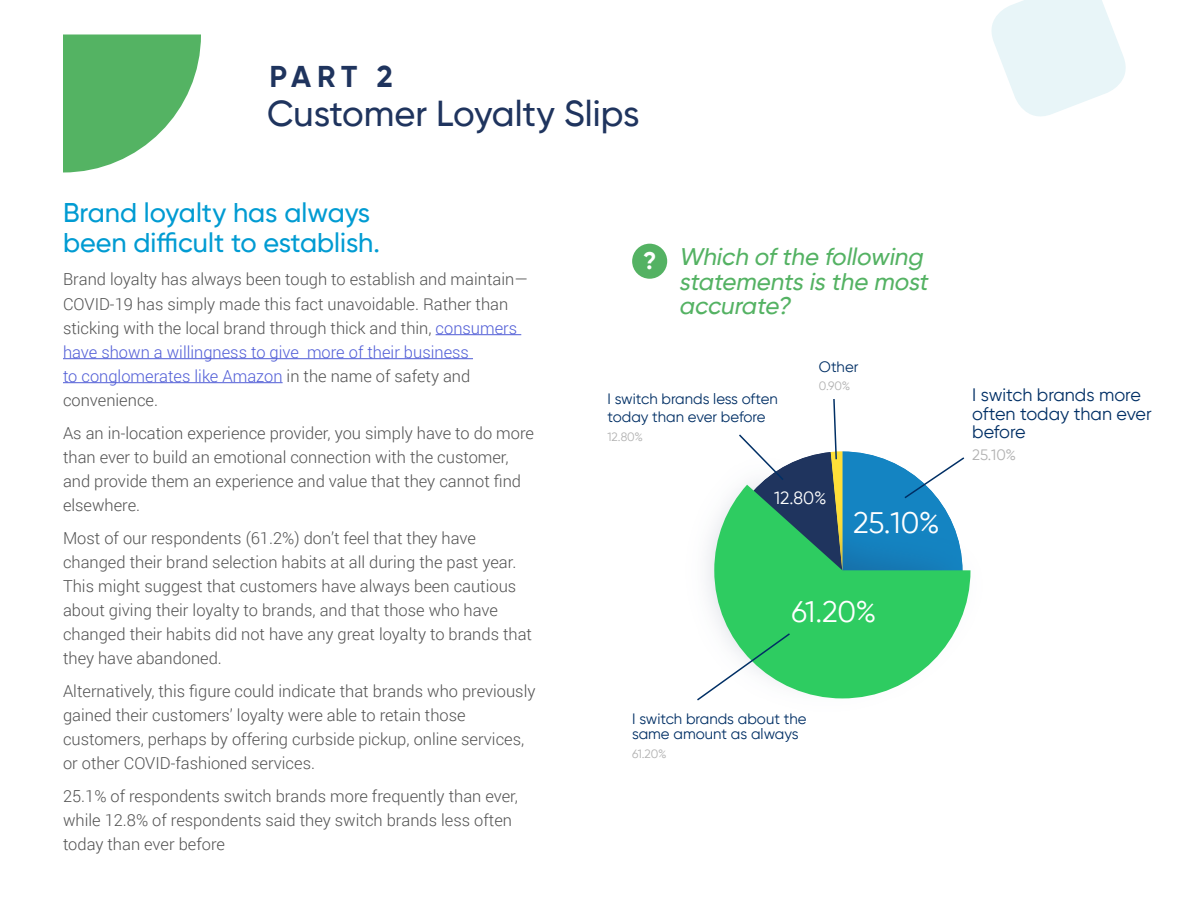
<style>
.page{position:relative;width:1200px;height:900px;background:#fff}
.page>*{position:absolute;margin:0;border:0;box-sizing:border-box;transform-origin:0 0}
.t1{font:500 36px "Gilroy";color:#1f345e}
.t2{font:700 30px "Gilroy";color:#1f345e}
.t3{font:29.55px "Gilroy";letter-spacing:-.01em;color:#fff}
.t4{font:500 27px/30.6px "Gilroy";color:#009bd2}
.t5{font:italic 500 24px/24.6px "Gilroy";color:#54b263}
.t6{font:700 24px "Gilroy";color:#fff}
.t7{font:18px/18.6px "Gilroy";color:#002f65}
.t8{font:17.55px "Gilroy";color:#fff}
.t9{font:300 16.5px/24px "Roboto";color:#515151}
.t10{font:15px/15.6px "Gilroy";color:#002f65}
.t11{font:15px "Gilroy";color:#b1b1b1}
.t12{font:12px "Gilroy";color:#b1b1b1}
.s1{color:#4f5cd6}
</style>
<div class="page">
<svg style="left:714px;top:494px;width:257px;height:204px;fill:#2ecc61"></svg>
<svg style="left:63px;top:34px;width:138px;height:138px"></svg>
<svg style="left:697px;top:632px;width:95px;height:69px"></svg>
<svg style="left:737px;top:399px;width:229px;height:173px"></svg>
<hr style="left:436px;top:334px;width:85px;height:1px;background:#4f5cd6">
<hr style="left:63px;top:358px;width:410px;height:1px;background:#4f5cd6">
<hr style="left:63px;top:382px;width:220px;height:1px;background:#4f5cd6">
<svg style="left:991px;top:0;width:135px;height:117px"></svg>
<div style="left:632px;top:244px;width:35px;height:35px;background:#54b263;border-radius:50%"></div>
<h2 class="t2" style="left:270px;top:58px;width:125px">PART 2</h2>
<h1 class="t1" style="left:267px;top:91px;width:374px">Customer Loyalty Slips</h1>
<h3 class="t4" style="left:63px;top:197px;width:319px">Brand loyalty has always been difficult to establish.</h3>
<p class="t9" style="left:63px;top:267px;width:466px">Brand loyalty has always been tough to establish and maintain— COVID-19 has simply made this fact unavoidable. Rather than sticking with the local brand through thick and thin, <span class="s1">consumers have shown a willingness to give more of their business<br>to conglomerates like Amazon</span> in the name of safety and convenience.</p>
<p class="t9" style="left:63px;top:420px;width:472px">As an in-location experience provider, you simply have to do more than ever to build an emotional connection with the customer, and provide them an experience and value that they cannot find elsewhere.</p>
<p class="t9" style="left:63px;top:525px;width:471px">Most of our respondents (61.2%) don’t feel that they have changed their brand selection habits at all during the past year.<br>This might suggest that customers have always been cautious about giving their loyalty to brands, and that those who have changed their habits did not have any great loyalty to brands that they have abandoned.</p>
<p class="t9" style="left:63px;top:678px;width:474px">Alternatively, this figure could indicate that brands who previously gained their customers’ loyalty were able to retain those customers, perhaps by offering curbside pickup, online services, or other COVID-fashioned services.</p>
<p class="t9" style="left:63px;top:783px;width:457px">25.1% of respondents switch brands more frequently than ever, while 12.8% of respondents said they switch brands less often today than ever before</p>
<h3 class="t6" style="left:643px;top:246px;width:15px">?</h3>
<h3 class="t5" style="left:679px;top:244px;width:255px">Which ofthe following statements is the most accurate?</h3>
<p class="t10" style="left:819px;top:358px;width:41px">Other</p>
<p class="t12" style="left:819px;top:379px;width:33px">0.90%</p>
<p class="t10" style="left:608px;top:389px;width:172px;line-height:18.6px">I switch brands less often today than ever before</p>
<p class="t12" style="left:608px;top:429px;width:37px">12.80%</p>
<p class="t8" style="left:774px;top:487px;width:54px">12.80%</p>
<h3 class="t3" style="left:853px;top:505px;width:88px">25.10%</h3>
<h3 class="t3" style="left:791px;top:594px;width:87px">61.20%</h3>
<p class="t10" style="left:632px;top:710px;width:176px">I switch brands about the same amount as always</p>
<p class="t12" style="left:632px;top:746px;width:36px">61.20%</p>
<p class="t7" style="left:972px;top:386px;width:181px">I switch brands more often today than ever before</p>
<p class="t11" style="left:972px;top:446px;width:45px">25.10%</p>
</div>
